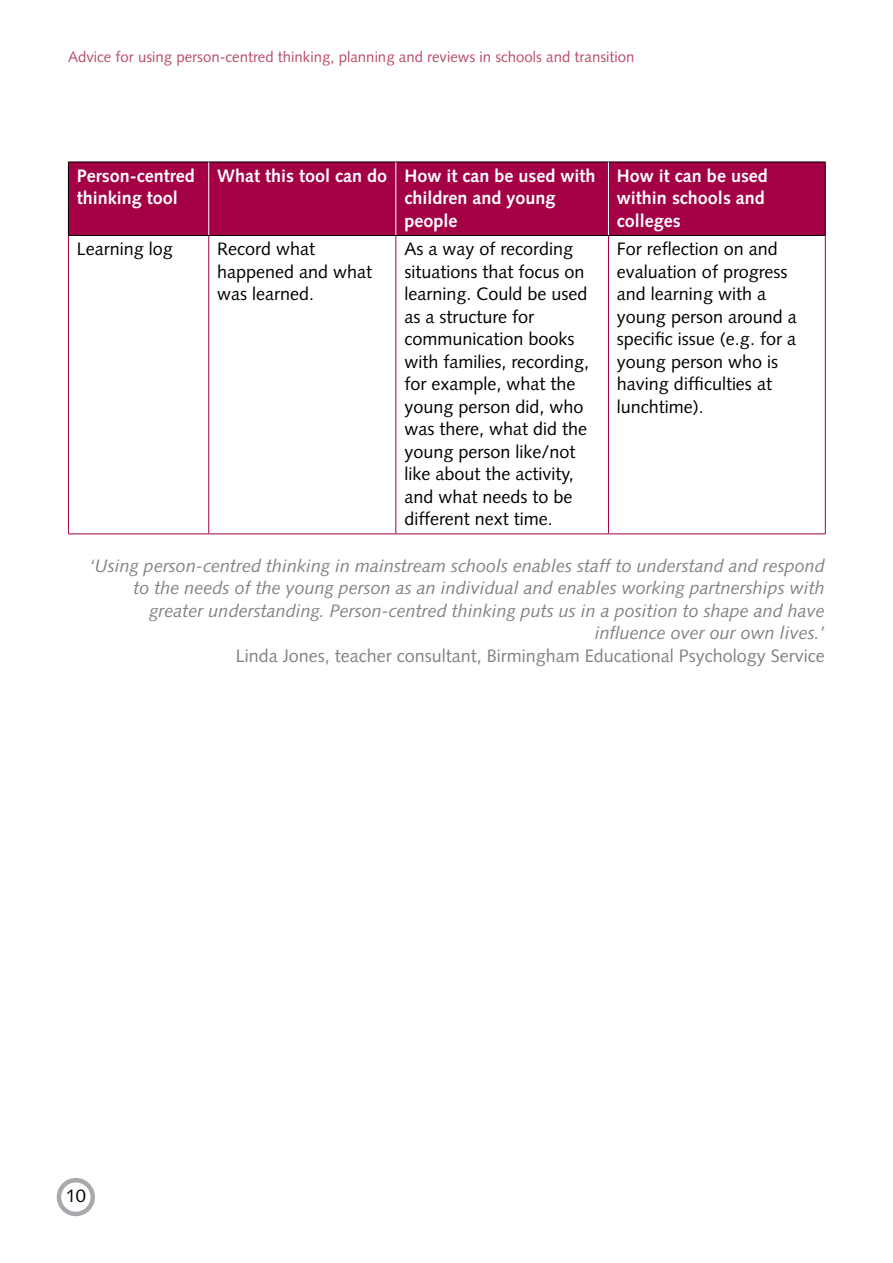
<style>
.page{position:relative;width:893px;height:1263px;background:#fff}
.page>*{position:absolute;margin:0;border:0;box-sizing:border-box;transform-origin:0 0}
.t1{font:18.15px "Syntax";color:#000}
.t2{font:18px/22.5px "Syntax";color:#000}
.t3{font:italic 18px/22.5px "Syntax";color:#808285;text-align:right}
.t4{font:700 18px/22.5px "Syntax";color:#fff}
.t5{font:18px "Syntax";color:#808285}
.t6{font:15px "Syntax";color:#b84d67}
</style>
<div class="page">
<div style="left:57px;top:1178px;width:38px;height:38px;border:4px solid #a7a9ac;border-radius:50%"></div>
<div style="left:68px;top:162px;width:141px;height:73px;background:#a30046"></div>
<div style="left:209px;top:162px;width:187px;height:73px;background:#a30046"></div>
<div style="left:396px;top:162px;width:212px;height:73px;background:#a30046"></div>
<div style="left:608px;top:162px;width:217px;height:73px;background:#a30046"></div>
<hr style="left:68px;top:162px;width:141px;height:1px;background:#000">
<hr style="left:68px;top:162px;width:1px;height:73px;background:#000">
<hr style="left:209px;top:162px;width:187px;height:1px;background:#000">
<hr style="left:396px;top:162px;width:212px;height:1px;background:#000">
<hr style="left:608px;top:162px;width:218px;height:1px;background:#000">
<hr style="left:825px;top:162px;width:1px;height:73px;background:#000">
<hr style="left:68px;top:235px;width:141px;height:1px;background:#000">
<hr style="left:209px;top:235px;width:187px;height:1px;background:#000">
<hr style="left:396px;top:235px;width:212px;height:1px;background:#000">
<hr style="left:608px;top:235px;width:218px;height:1px;background:#000">
<hr style="left:68px;top:236px;width:1px;height:297px;background:#a30046">
<hr style="left:208px;top:236px;width:1px;height:297px;background:#a30046">
<hr style="left:395px;top:236px;width:1px;height:297px;background:#a30046">
<hr style="left:608px;top:236px;width:1px;height:297px;background:#a30046">
<hr style="left:825px;top:236px;width:1px;height:297px;background:#a30046">
<hr style="left:68px;top:533px;width:141px;height:1px;background:#a30046">
<hr style="left:209px;top:533px;width:187px;height:1px;background:#a30046">
<hr style="left:396px;top:533px;width:212px;height:1px;background:#a30046">
<hr style="left:608px;top:533px;width:218px;height:1px;background:#a30046">
<hr style="left:208px;top:162px;width:1px;height:73px;background:#fff">
<hr style="left:395px;top:162px;width:1px;height:73px;background:#fff">
<hr style="left:608px;top:162px;width:1px;height:73px;background:#fff">
<p class="t6" style="left:68px;top:48px;width:568px">Advice for using person-centred thinking, planning and reviews in schools and transition</p>
<p class="t4" style="left:77px;top:165px;width:119px">Person-centred thinking tool</p>
<p class="t4" style="left:217px;top:165px;width:172px">What this tool can do</p>
<p class="t4" style="left:404px;top:165px;width:193px">How it can be used with children and young people</p>
<p class="t4" style="left:617px;top:165px;width:153px">How it can be used within schools and colleges</p>
<p class="t2" style="left:77px;top:238px;width:98px">Learning log</p>
<p class="t2" style="left:217px;top:238px;width:157px">Record what happened and what was learned.</p>
<p class="t2" style="left:404px;top:238px;width:186px">As a way of recording situations that focus on learning. Could be used as a structure for communication books with families, recording, for example, what the young person did, who was there, what did the young person like/not like about the activity, and what needs to be different next time.</p>
<p class="t2" style="left:617px;top:238px;width:181px">For reflection on and evaluation of progress and learning with a young person around a specific issue (e.g. for a young person who is having difficulties at lunchtime).</p>
<p class="t3" style="left:90px;top:554px;width:736px">‘Using person-centred thinking in mainstream schools enables staff to understand and respond to the needs of the young person as an individual and enables working partnerships with greater understanding. Person-centred thinking puts us in a position to shape and have influence over our own lives.’</p>
<p class="t5" style="left:236px;top:645px;width:591px">Linda Jones, teacher consultant, Birmingham Educational Psychology Service</p>
<p class="t1" style="left:66px;top:1185px;width:22px">10</p>
</div>
